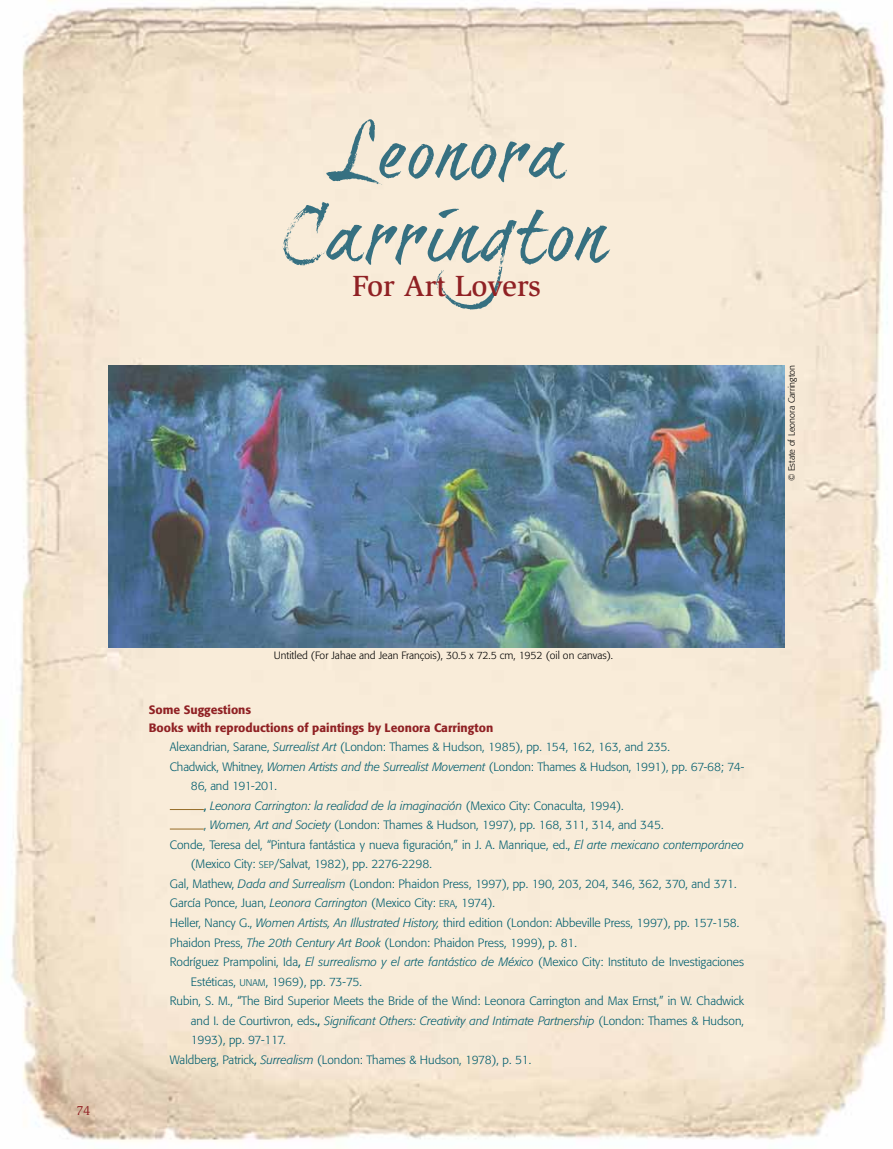
<style>
.page{position:relative;width:893px;height:1149px;background:#fff}
.page>*{position:absolute;margin:0;border:0;box-sizing:border-box;transform-origin:0 0}
.t1{font:500 30px "Slimbach";color:#902124}
.t2{font:13.5px "Slimbach";color:#902124}
.t3{font:300 12px "Formata";color:#005d6e}
.t4{font:italic 300 12px "Formata";color:#005d6e}
.t5{font:500 12px/18px "Formata";color:#902124}
.t6{font:300 12px "Formata";letter-spacing:-.04em;color:#005d6e}
.t7{font:300 12px "Formata";letter-spacing:-.03em;color:#005d6e}
.t8{font:300 10.5px "Formata";color:#000}
.t9{font:300 9px "Formata";color:#000}
.s1{font-style:italic}
.s2{font-weight:400;font-style:normal}
.s3{font-style:normal}
.s4{font-family:"Formata Light SC800";font-weight:400;font-size:9.6px}
.s5{font-weight:400}
</style>
<div class="page">
<img style="left:11px;top:0;width:877px;height:1142px">
<svg style="left:326px;top:119px;width:241px;height:66px;background:#d0d2c6"></svg>
<svg style="left:283px;top:202px;width:327px;height:107px;background:#dddacc"></svg>
<hr style="left:170px;top:808px;width:34px;height:1px;background:#966d29">
<hr style="left:170px;top:828px;width:34px;height:1px;background:#966d29">
<img style="left:108px;top:366px;width:677px;height:281px">
<h1 class="t1" style="left:352px;top:268px;width:190px">For Art Lovers</h1>
<p class="t9" style="left:786px;top:481px;width:118px;rotate:-90deg">© Estate of Leonora Carrington</p>
<p class="t2" style="left:77px;top:1102px;width:15px">74</p>
<p class="t8" style="left:274px;top:648px;width:341px">Untitled (For Jahae and Jean François), 30.5 x 72.5 cm, 1952 (oil on canvas).</p>
<p class="t5" style="left:149px;top:700px;width:346px">Some Suggestions<br>Books with reproductions of paintings by Leonora Carrington</p>
<p class="t3" style="left:170px;top:739px;width:502px">Alexandrian, Sarane, <span class="s1">Surrealist Art</span> (London: Thames &amp; Hudson, 1985), pp. 154, 162, 163, and 235.</p>
<p class="t3" style="left:170px;top:759px;width:576px">Chadwick, Whitney, <span class="s1">Women Artists and the Surrealist Movement</span> (London: Thames &amp; Hudson, 1991), pp. 67-68; 74-</p>
<p class="t7" style="left:191px;top:778px;width:88px">86, and 191-201.</p>
<p class="t4" style="left:204px;top:798px;width:421px"><span class="s2">,</span> Leonora Carrington: la realidad de la imaginación <span class="s3">(Mexico City: Conaculta, 1994).</span></p>
<p class="t3" style="left:204px;top:817px;width:461px">, <span class="s1">Women, Art and Society</span> (London: Thames &amp; Hudson, 1997), pp. 168, 311, 314, and 345.</p>
<p class="t3" style="left:170px;top:837px;width:576px">Conde, Teresa del, “Pintura fantástica y nueva figuración,” in J. A. Manrique, ed., <span class="s1">El arte mexicano contemporáneo</span></p>
<p class="t3" style="left:191px;top:856px;width:243px">(Mexico City: <span class="s4">SEP</span>/Salvat, 1982), pp. 2276-2298.</p>
<p class="t3" style="left:170px;top:876px;width:568px">Gal, Mathew, <span class="s1">Dada and Surrealism</span> (London: Phaidon Press, 1997), pp. 190, 203, 204, 346, 362, 370, and 371.</p>
<p class="t3" style="left:170px;top:895px;width:327px">García Ponce, Juan, <span class="s1">Leonora Carrington</span> (Mexico City: <span class="s4">ERA</span>, 1974).</p>
<p class="t3" style="left:170px;top:915px;width:571px">Heller, Nancy G., <span class="s1">Women Artists, An Illustrated History,</span> third edition (London: Abbeville Press, 1997), pp. 157-158.</p>
<p class="t3" style="left:170px;top:934px;width:409px">Phaidon Press, <span class="s1">The 20th Century Art Book</span> (London: Phaidon Press, 1999), p. 81.</p>
<p class="t3" style="left:170px;top:954px;width:576px">Rodríguez Prampolini, Ida<span class="s5">,</span> <span class="s1">El surrealismo y el arte fantástico de México</span> (Mexico City: Instituto de Investigaciones</p>
<p class="t3" style="left:191px;top:973px;width:173px">Estéticas, <span class="s4">UNAM</span>, 1969), pp. 73-75.</p>
<p class="t3" style="left:170px;top:993px;width:576px">Rubin, S. M., “The Bird Superior Meets the Bride of the Wind: Leonora Carrington and Max Ernst,” in W. Chadwick</p>
<p class="t4" style="left:191px;top:1012px;width:555px"><span class="s3">and I. de Courtivron, eds</span><span class="s2">.,</span> Significant Others: Creativity and Intimate Partnership <span class="s3">(London: Thames &amp; Hudson,</span></p>
<p class="t6" style="left:191px;top:1032px;width:96px">1993), pp. 97-117.</p>
<p class="t3" style="left:170px;top:1051px;width:363px">Waldberg, Patrick<span class="s5">,</span> <span class="s1">Surrealism</span> (London: Thames &amp; Hudson, 1978), p. 51.</p>
</div>
